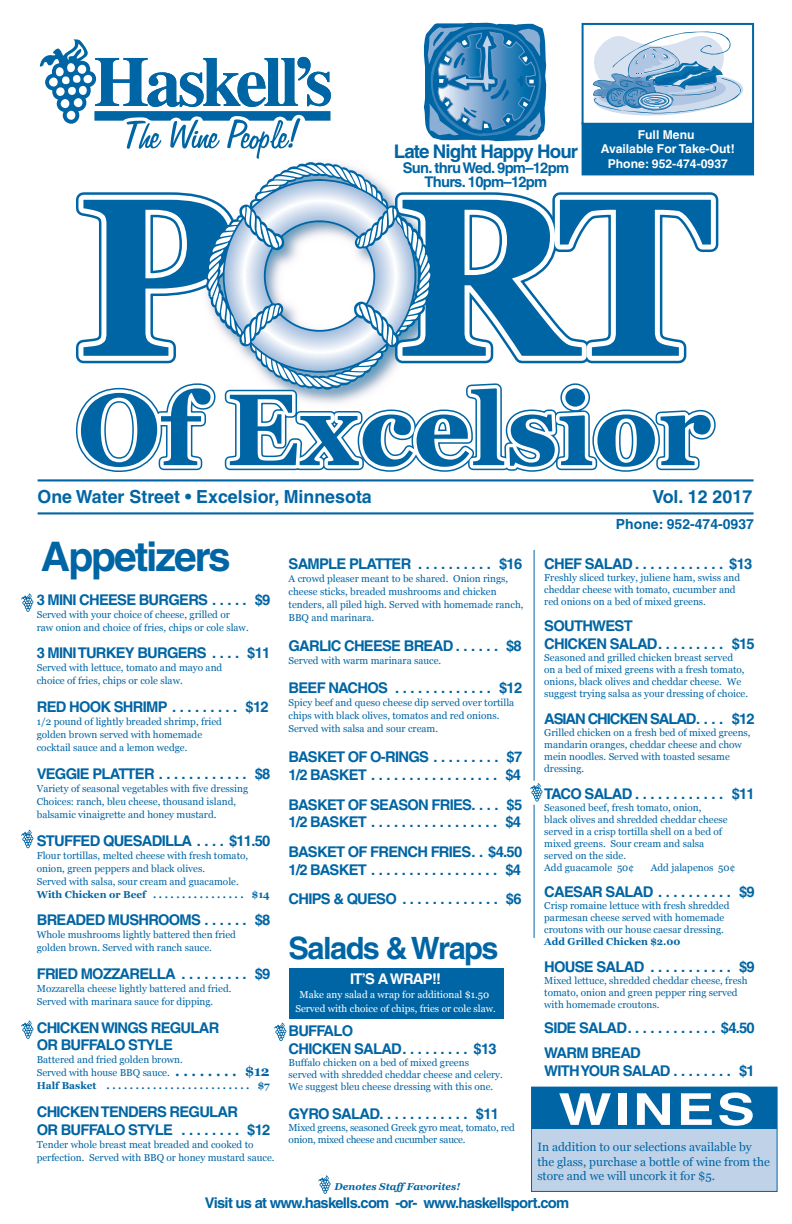
<style>
.page{position:relative;width:792px;height:1224px;background:#fff}
.page>*{position:absolute;margin:0;border:0;box-sizing:border-box;transform-origin:0 0}
.t1{font:700 44px "Helvetica";letter-spacing:.05em;color:#fff;scale:1.28 1}
.t2{font:700 40.8px "Helvetica";letter-spacing:-.05em;color:#0065a4}
.t3{font:700 30.8px "Helvetica";letter-spacing:-.05em;color:#0065a4}
.t4{font:700 18.8px "Helvetica";letter-spacing:-.05em;color:#0065a4}
.t5{font:700 18px "Helvetica";color:#0065a4}
.t6{font:700 14.8px/17.7px "Helvetica";letter-spacing:-.05em;color:#0065a4}
.t7{font:700 14.8px "Helvetica";letter-spacing:-.075em;color:#0065a4}
.t8{font:700 14.8px "Helvetica";letter-spacing:-.05em;color:#fff}
.t9{font:700 14px "Helvetica";color:#0065a4}
.t10{font:700 12.2px/14.6px "Helvetica";color:#fff;text-align:center}
.t11{font:12px/14.4px "Georgia";color:#0065a4}
.t12{font:10px/12px "Georgia";color:#0065a4}
.t13{font:10px/12px "Georgia";letter-spacing:-.02em;color:#0065a4}
.t14{font:10px/14px "Georgia";color:#fff;text-align:center}
.t15{font:700 10px "Georgia";color:#0065a4}
.t16{font:italic 700 10px "Georgia";color:#0065a4}
.s1{font-weight:700;font-size:14px}
.s2{font-weight:700}
</style>
<div class="page">
<div style="left:582px;top:122px;width:172px;height:53px;background:#0065a4"></div>
<div style="left:582px;top:23px;width:172px;height:102px;background:#fff;border:2px solid #0065a4"></div>
<svg style="left:21px;top:1021px;width:12px;height:18px"></svg>
<svg style="left:21px;top:593px;width:12px;height:19px"></svg>
<svg style="left:21px;top:830px;width:12px;height:18px"></svg>
<svg style="left:530px;top:783px;width:13px;height:19px"></svg>
<svg style="left:318px;top:1175px;width:13px;height:19px"></svg>
<svg style="left:274px;top:1023px;width:12px;height:18px"></svg>
<hr style="left:38px;top:479px;width:716px;height:2px;background:#0065a4">
<hr style="left:38px;top:512px;width:716px;height:2px;background:#0065a4">
<div style="left:289px;top:968px;width:215px;height:51px;background:#0065a4"></div>
<hr style="left:534px;top:805px;width:1px;height:133px;background:#0065a4">
<hr style="left:534px;top:550px;width:1px;height:231px;background:#0065a4">
<svg style="left:40px;top:22px;width:703px;height:450px"></svg>
<div style="left:531px;top:1087px;width:247px;height:105px;background:#c0d2e8;border:1px solid #0065a4"></div>
<div style="left:532px;top:1087px;width:245px;height:41px;background:#0065a4"></div>
<h3 class="t4" style="left:394px;top:140px;width:186px">Late Night Happy Hour</h3>
<h3 class="t6" style="left:403px;top:160px;width:168px;line-height:14px;text-align:center">Sun. thru Wed. 9pm–12pm<br>Thurs. 10pm–12pm</h3>
<p class="t10" style="left:601px;top:127px;width:135px">Full Menu<br>Available For Take-Out!<br>Phone: 952-474-0937</p>
<h3 class="t5" style="left:37px;top:486px;width:336px">One Water Street • Excelsior, Minnesota</h3>
<h3 class="t5" style="left:652px;top:486px;width:101px">Vol. 12 2017</h3>
<h3 class="t9" style="left:616px;top:515px;width:139px">Phone: 952-474-0937</h3>
<h2 class="t2" style="left:41px;top:532px;width:191px">Appetizers</h2>
<h3 class="t6" style="left:37px;top:590px;width:235px">3 MINI CHEESE BURGERS . . . . . $9</h3>
<p class="t12" style="left:37px;top:607px;width:213px;line-height:13px">Served with your choice of cheese, grilled or raw onion and choice of fries, chips or cole slaw.</p>
<h3 class="t6" style="left:37px;top:644px;width:235px">3 MINI TURKEY BURGERS . . . . $11</h3>
<p class="t12" style="left:37px;top:661px;width:187px;line-height:13px">Served with lettuce, tomato and mayo and choice of fries, chips or cole slaw.</p>
<h3 class="t6" style="left:37px;top:698px;width:233px">RED HOOK SHRIMP . . . . . . . . . $12</h3>
<p class="t12" style="left:37px;top:715px;width:187px;line-height:13px">1/2 pound of lightly breaded shrimp, fried golden brown served with homemade cocktail sauce and a lemon wedge.</p>
<h3 class="t6" style="left:37px;top:765px;width:235px">VEGGIE PLATTER . . . . . . . . . . . . $8</h3>
<p class="t12" style="left:37px;top:781px;width:213px;line-height:13px">Variety of seasonal vegetables with five dressing<br>Choices: ranch, bleu cheese, thousand island, balsamic vinaigrette and honey mustard.</p>
<h3 class="t6" style="left:37px;top:831px;width:235px">STUFFED QUESADILLA . . . . $11.50</h3>
<p class="t12" style="left:37px;top:848px;width:213px;line-height:13px">Flour tortillas, melted cheese with fresh tomato, onion, green peppers and black olives.<br>Served with salsa, sour cream and guacamole.</p>
<p class="t15" style="left:37px;top:887px;width:235px">With Chicken or Beef . . . . . . . . . . . . . . . . $14</p>
<h3 class="t6" style="left:37px;top:911px;width:235px">BREADED MUSHROOMS . . . . . . $8</h3>
<p class="t12" style="left:37px;top:928px;width:201px;line-height:13px">Whole mushrooms lightly battered then fried golden brown. Served with ranch sauce.</p>
<h3 class="t6" style="left:37px;top:965px;width:235px">FRIED MOZZARELLA . . . . . . . . . $9</h3>
<p class="t12" style="left:37px;top:982px;width:196px;line-height:13px">Mozzarella cheese lightly battered and fried.<br>Served with marinara sauce for dipping.</p>
<h3 class="t6" style="left:37px;top:1018px;width:184px">CHICKEN WINGS REGULAR<br>OR BUFFALO STYLE</h3>
<p class="t12" style="left:37px;top:1053px;width:235px;line-height:13px">Battered and fried golden brown.<br>Served with house BBQ sauce. <span class="s1">. . . . . . . . $12<br></span><span class="s2">Half Basket . . . . . . . . . . . . . . . . . . . . . . . . . $7</span></p>
<h3 class="t6" style="left:37px;top:1103px;width:235px">CHICKEN TENDERS REGULAR<br>OR BUFFALO STYLE . . . . . . . . $12</h3>
<p class="t12" style="left:37px;top:1138px;width:239px;line-height:13px">Tender whole breast meat breaded and cooked to perfection. Served with BBQ or honey mustard sauce.</p>
<h3 class="t6" style="left:289px;top:555px;width:235px">SAMPLE PLATTER . . . . . . . . . . $16</h3>
<p class="t12" style="left:289px;top:572px;width:236px;line-height:13px">A crowd pleaser meant to be shared. Onion rings, cheese sticks, breaded mushrooms and chicken tenders, all piled high. Served with homemade ranch, BBQ and marinara.</p>
<h3 class="t6" style="left:289px;top:636px;width:235px">GARLIC CHEESE BREAD . . . . . . $8</h3>
<p class="t12" style="left:289px;top:654px;width:154px">Served with warm marinara sauce.</p>
<h3 class="t6" style="left:289px;top:679px;width:235px">BEEF NACHOS . . . . . . . . . . . . . $12</h3>
<p class="t12" style="left:289px;top:696px;width:227px;line-height:13px">Spicy beef and queso cheese dip served over tortilla chips with black olives, tomatos and red onions.<br>Served with salsa and sour cream.</p>
<h3 class="t6" style="left:289px;top:748px;width:235px">BASKET OF O-RINGS . . . . . . . . . $7<br>1/2 BASKET . . . . . . . . . . . . . . . . . $4</h3>
<h3 class="t6" style="left:289px;top:795px;width:235px">BASKET OF SEASON FRIES. . . . $5<br>1/2 BASKET . . . . . . . . . . . . . . . . . $4</h3>
<h3 class="t6" style="left:289px;top:843px;width:235px">BASKET OF FRENCH FRIES. . $4.50<br>1/2 BASKET . . . . . . . . . . . . . . . . . $4</h3>
<h3 class="t6" style="left:289px;top:890px;width:235px">CHIPS &amp; QUESO . . . . . . . . . . . . . $6</h3>
<h3 class="t3" style="left:289px;top:930px;width:212px">Salads &amp; Wraps</h3>
<h3 class="t8" style="left:350px;top:970px;width:92px">IT’S A WRAP!!</h3>
<p class="t14" style="left:295px;top:987px;width:202px">Make any salad a wrap for additional $1.50<br>Served with choice of chips, fries or cole slaw.</p>
<h3 class="t6" style="left:289px;top:1022px;width:210px">BUFFALO<br>CHICKEN SALAD. . . . . . . . . $13</h3>
<p class="t12" style="left:289px;top:1056px;width:216px">Buffalo chicken on a bed of mixed greens<br>served with shredded cheddar cheese and celery.<br>We suggest bleu cheese dressing with this one.</p>
<h3 class="t6" style="left:289px;top:1105px;width:212px">GYRO SALAD. . . . . . . . . . . . $11</h3>
<p class="t13" style="left:289px;top:1121px;width:228px">Mixed greens, seasoned Greek gyro meat, tomato, red onion, mixed cheese and cucumber sauce.</p>
<p class="t16" style="left:335px;top:1179px;width:127px">Denotes Staff Favorites!</p>
<h3 class="t6" style="left:544px;top:554px;width:210px">CHEF SALAD . . . . . . . . . . . . $13</h3>
<p class="t12" style="left:544px;top:571px;width:197px">Freshly sliced turkey, juliene ham, swiss and cheddar cheese with tomato, cucumber and red onions on a bed of mixed greens.</p>
<h3 class="t6" style="left:544px;top:617px;width:212px">SOUTHWEST<br>CHICKEN SALAD. . . . . . . . . $15</h3>
<p class="t12" style="left:544px;top:651px;width:205px">Seasoned and grilled chicken breast served<br>on a bed of mixed greens with a fresh tomato, onions, black olives and cheddar cheese. We suggest trying salsa as your dressing of choice.</p>
<h3 class="t7" style="left:544px;top:710px;width:212px">ASIAN CHICKEN SALAD. . . . $12</h3>
<p class="t12" style="left:544px;top:726px;width:208px">Grilled chicken on a fresh bed of mixed greens, mandarin oranges, cheddar cheese and chow mein noodles. Served with toasted sesame dressing.</p>
<h3 class="t6" style="left:544px;top:784px;width:212px">TACO SALAD . . . . . . . . . . . . $11</h3>
<p class="t12" style="left:544px;top:801px;width:185px">Seasoned beef, fresh tomato, onion,<br>black olives and shredded cheddar cheese served in a crisp tortilla shell on a bed of mixed greens. Sour cream and salsa served on the side.<br>Add guacamole 50¢</p>
<p class="t12" style="left:651px;top:861px;width:86px">Add jalapenos 50¢</p>
<h3 class="t6" style="left:544px;top:883px;width:212px">CAESAR SALAD . . . . . . . . . . $9</h3>
<p class="t12" style="left:544px;top:899px;width:187px">Crisp romaine lettuce with fresh shredded parmesan cheese served with homemade croutons with our house caesar dressing.</p>
<p class="t15" style="left:544px;top:934px;width:138px">Add Grilled Chicken $2.00</p>
<h3 class="t6" style="left:544px;top:958px;width:212px">HOUSE SALAD . . . . . . . . . . . $9</h3>
<p class="t12" style="left:544px;top:974px;width:205px">Mixed lettuce, shredded cheddar cheese, fresh tomato, onion and green pepper ring served with homemade croutons.</p>
<h3 class="t6" style="left:544px;top:1015px;width:212px;line-height:24.9px">SIDE SALAD. . . . . . . . . . . . $4.50<br>WARM BREAD</h3>
<h3 class="t6" style="left:544px;top:1061px;width:212px">WITH YOUR SALAD . . . . . . . . $1</h3>
<h1 class="t1" style="left:558px;top:1083px;width:155px">WINES</h1>
<p class="t11" style="left:537px;top:1139px;width:234px">In addition to our selections available by the glass, purchase a bottle of wine from the store and we will uncork it for $5.</p>
<h3 class="t6" style="left:205px;top:1194px;width:366px">Visit us at www.haskells.com -or- www.haskellsport.com</h3>
</div>
